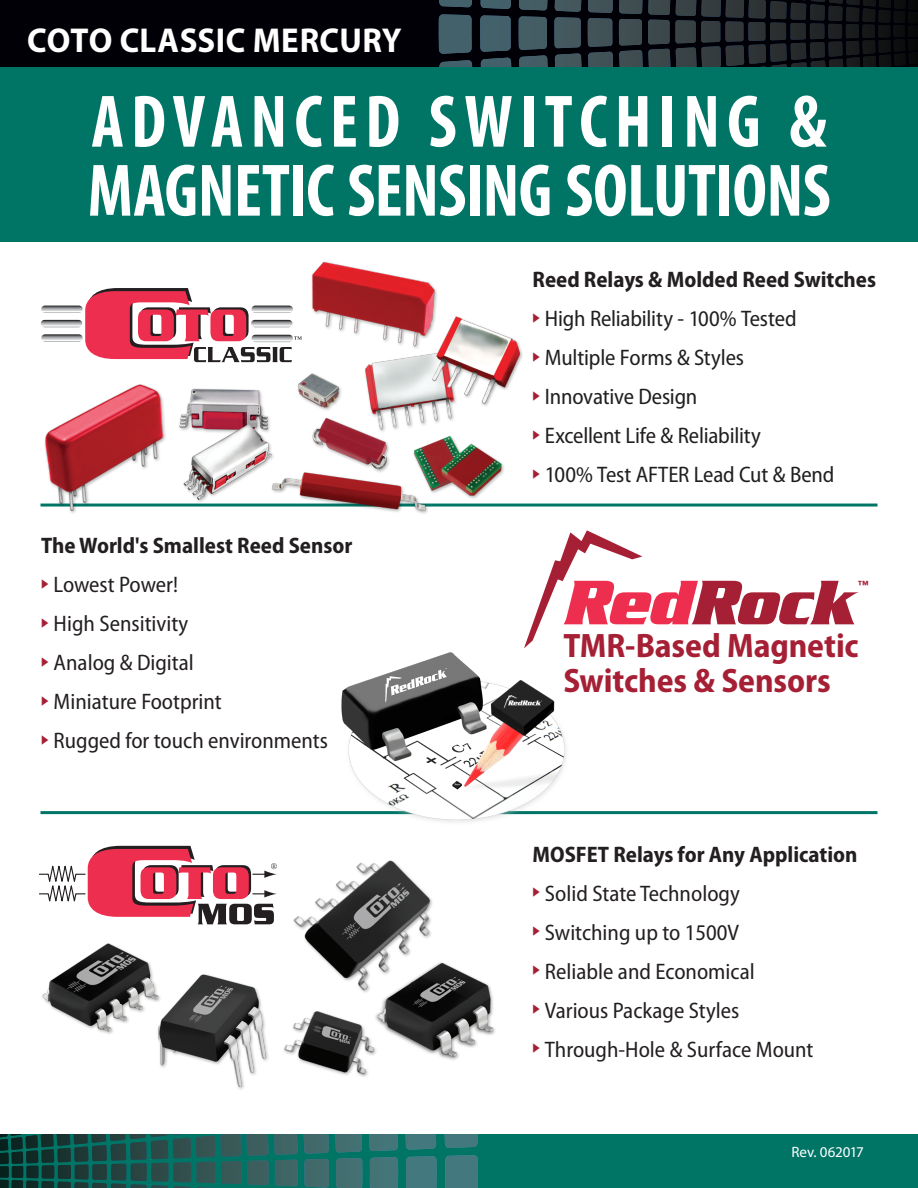
<style>
.page{position:relative;width:918px;height:1188px;background:#fff}
.page>*{position:absolute;margin:0;border:0;box-sizing:border-box;transform-origin:0 0}
.t1{font:700 condensed 75px/69px "Myriad Pro";letter-spacing:-.005em;color:#fff;scale:.95 1}
.ACoto_Catalog_Headli{font:700 34.65px "Myriad Pro";letter-spacing:.01em;color:#fff;scale:.95 1}
.t2{font:700 semi-condensed 34.05px/35.1px "Myriad Pro";letter-spacing:-.005em;color:#a62035}
.t3{font:semi-condensed 22.5px "Myriad Pro";color:#231f20}
.t4{font:semi-condensed 22.5px "Myriad Pro";letter-spacing:-.01em;color:#211e1e}
.t5{font:700 semi-condensed 22.5px "Myriad Pro";color:#231f20}
.t6{font:15px "Myriad Pro";letter-spacing:-.01em;color:#fff}
.t7{font:500 12.75px "Serpentine";color:#a62035}
</style>
<div class="page">
<svg style="left:0;top:1134px;width:918px;height:54px;background:#0e6a60"></svg>
<svg style="left:0;top:0;width:918px;height:68px;background:#11171d"></svg>
<svg style="left:220px;top:1134px;width:258px;height:23px;background:#296f6b"></svg>
<svg style="left:771px;top:0;width:147px;height:7px"></svg>
<svg style="left:529px;top:530px;width:329px;height:102px"></svg>
<hr style="left:40px;top:504px;width:838px;height:3px;background:#007566">
<hr style="left:40px;top:811px;width:838px;height:3px;background:#007566">
<img style="left:40px;top:261px;width:500px;height:277px">
<img style="left:341px;top:632px;width:271px;height:183px">
<div style="left:0;top:68px;width:918px;height:174px;background:#007566"></div>
<img style="left:39px;top:744px;width:485px;height:345px">
<svg style="left:41px;top:288px;width:261px;height:74px"></svg>
<p class="ACoto_Catalog_Headli" style="left:27px;top:17px;width:396px">COTO CLASSIC MERCURY</p>
<p class="t1" style="left:88px;top:86px;width:784px">ADVANCED SWITCHING &amp;<br>MAGNETIC SENSING SOLUTIONS</p>
<p class="t5" style="left:41px;top:533px;width:313px">The World's Smallest Reed Sensor</p>
<p class="t3" style="left:41px;top:573px;width:138px"><sup>◆</sup> Lowest Power!</p>
<p class="t3" style="left:41px;top:612px;width:149px"><sup>◆</sup> High Sensitivity</p>
<p class="t3" style="left:41px;top:651px;width:154px"><sup>◆</sup> Analog &amp; Digital</p>
<p class="t3" style="left:41px;top:690px;width:182px"><sup>◆</sup> Miniature Footprint</p>
<p class="t3" style="left:41px;top:729px;width:288px"><sup>◆</sup> Rugged for touch environments</p>
<p class="t5" style="left:533px;top:267px;width:345px">Reed Relays &amp; Molded Reed Switches</p>
<p class="t4" style="left:533px;top:307px;width:266px"><sup>◆</sup> High Reliability - 100% Tested</p>
<p class="t4" style="left:533px;top:346px;width:213px"><sup>◆</sup> Multiple Forms &amp; Styles</p>
<p class="t4" style="left:533px;top:385px;width:166px"><sup>◆</sup> Innovative Design</p>
<p class="t4" style="left:533px;top:424px;width:230px"><sup>◆</sup> Excellent Life &amp; Reliability</p>
<p class="t4" style="left:533px;top:463px;width:303px"><sup>◆</sup> 100% Test AFTER Lead Cut &amp; Bend</p>
<p class="t7" style="left:857px;top:578px;width:14px">™</p>
<p class="t2" style="left:563px;top:628px;width:297px">TMR-Based Magnetic<br>Switches &amp; Sensors</p>
<p class="t5" style="left:533px;top:842px;width:327px">MOSFET Relays for Any Application</p>
<p class="t3" style="left:533px;top:881px;width:209px"><sup>◆</sup> Solid State Technology</p>
<p class="t3" style="left:533px;top:920px;width:208px"><sup>◆</sup> Switching up to 1500V</p>
<p class="t3" style="left:533px;top:959px;width:224px"><sup>◆</sup> Reliable and Economical</p>
<p class="t3" style="left:533px;top:998px;width:208px"><sup>◆</sup> Various Package Styles</p>
<p class="t3" style="left:533px;top:1037px;width:283px"><sup>◆</sup> Through-Hole &amp; Surface Mount</p>
<p class="t6" style="left:792px;top:1143px;width:74px">Rev. 062017</p>
</div>
